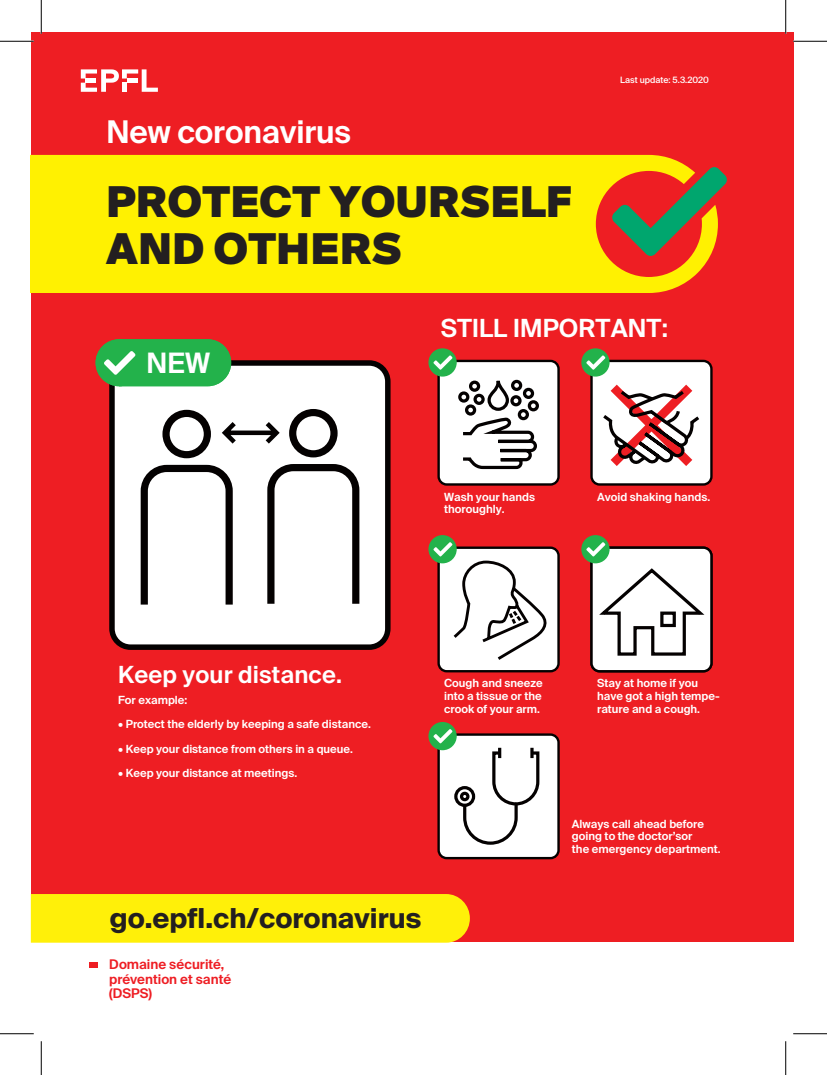
<style>
.page{position:relative;width:827px;height:1075px;background:#fff}
.page>*{position:absolute;margin:0;border:0;box-sizing:border-box;transform-origin:0 0}
.t1{font:900 42.5px/46.2px "Suisse Intl";letter-spacing:.005em;color:#231f20}
.t2{font:600 31.25px "Suisse Intl";letter-spacing:-.005em;color:#fff}
.t3{font:600 28.12px "Suisse Intl";color:#fff}
.t4{font:700 27.5px "Suisse Intl";color:#231f20}
.t5{font:600 25px "Suisse Intl";letter-spacing:.005em;color:#fff}
.t6{font:600 23.62px "Suisse Intl";letter-spacing:.005em;color:#fff}
.t7{font:600 13.38px/14.5px "Suisse Intl";color:#ee1d23}
.t8{font:600 11.25px/12.6px "Suisse Intl";color:#fff}
.t9{font:500 8.75px "Suisse Intl";color:#fff}
</style>
<div class="page">
<div style="left:31px;top:32px;width:762px;height:910px;background:#ee1e23"></div>
<div style="left:31px;top:155px;width:679px;height:138px;background:#fff101"></div>
<svg style="left:612px;top:167px;width:115px;height:89px"></svg>
<div style="left:31px;top:894px;width:439px;height:48px;background:#fff009"></div>
<svg style="left:81px;top:69px;width:77px;height:23px"></svg>
<div style="left:122px;top:83px;width:5px;height:9px;background:#fff"></div>
<hr style="left:127px;top:79px;width:10px;height:4px;background:#fff">
<div style="left:90px;top:962px;width:8px;height:6px;background:#ee1d23"></div>
<div style="left:438px;top:361px;width:120px;height:123px;background:#fff;border-radius:8px"></div>
<div style="left:437px;top:360px;width:122px;height:126px;border:2px solid #040101;border-radius:8px"></div>
<div style="left:469px;top:380px;width:11px;height:12px;border:3px solid #040101;border-radius:50%"></div>
<div style="left:511px;top:380px;width:11px;height:11px;border:3px solid #040101;border-radius:50%"></div>
<div style="left:510px;top:395px;width:11px;height:11px;border:3px solid #040101;border-radius:50%"></div>
<div style="left:523px;top:388px;width:11px;height:11px;border:3px solid #040101;border-radius:50%"></div>
<div style="left:528px;top:400px;width:11px;height:11px;border:3px solid #040101;border-radius:50%"></div>
<div style="left:518px;top:409px;width:11px;height:11px;border:3px solid #040101;border-radius:50%"></div>
<div style="left:487px;top:379px;width:22px;height:32px;border:3px solid #040101;border-radius:9px"></div>
<div style="left:473px;top:394px;width:11px;height:11px;border:3px solid #040101;border-radius:50%"></div>
<div style="left:458px;top:391px;width:11px;height:11px;border:3px solid #040101;border-radius:50%"></div>
<div style="left:465px;top:404px;width:11px;height:11px;border:3px solid #040101;border-radius:50%"></div>
<svg style="left:463px;top:416px;width:74px;height:54px"></svg>
<div style="left:428px;top:348px;width:29px;height:28px;background:#23b24b;border-radius:50%"></div>
<svg style="left:433px;top:355px;width:19px;height:15px"></svg>
<div style="left:438px;top:548px;width:120px;height:123px;background:#fff;border-radius:8px"></div>
<div style="left:437px;top:546px;width:122px;height:126px;border:2px solid #040101;border-radius:8px"></div>
<div style="left:428px;top:535px;width:29px;height:28px;background:#23b24b;border-radius:50%"></div>
<svg style="left:433px;top:542px;width:116px;height:119px"></svg>
<div style="left:438px;top:734px;width:120px;height:124px;background:#fff;border-radius:8px"></div>
<div style="left:437px;top:733px;width:122px;height:126px;border:2px solid #040101;border-radius:8px"></div>
<div style="left:454px;top:786px;width:21px;height:21px;border:3px solid #040101;border-radius:50%"></div>
<div style="left:460px;top:791px;width:9px;height:10px;border:3px solid #040101;border-radius:50%"></div>
<svg style="left:461px;top:748px;width:79px;height:97px"></svg>
<div style="left:428px;top:722px;width:29px;height:28px;background:#23b24b;border-radius:50%"></div>
<svg style="left:433px;top:729px;width:19px;height:14px"></svg>
<div style="left:591px;top:361px;width:120px;height:123px;background:#fff;border-radius:8px"></div>
<div style="left:590px;top:360px;width:122px;height:126px;border:2px solid #040101;border-radius:8px"></div>
<svg style="left:590px;top:385px;width:112px;height:101px"></svg>
<div style="left:581px;top:348px;width:28px;height:28px;background:#23b24b;border-radius:50%"></div>
<svg style="left:586px;top:355px;width:19px;height:15px"></svg>
<div style="left:112px;top:363px;width:276px;height:284px;background:#fff;border-radius:19px"></div>
<div style="left:109px;top:360px;width:281px;height:290px;border:5px solid #040101;border-radius:19px"></div>
<svg style="left:140px;top:409px;width:220px;height:196px"></svg>
<div style="left:591px;top:548px;width:120px;height:123px;background:#fff;border-radius:8px"></div>
<div style="left:590px;top:546px;width:122px;height:126px;border:2px solid #040101;border-radius:8px"></div>
<div style="left:581px;top:535px;width:28px;height:28px;background:#23b24b;border-radius:50%"></div>
<svg style="left:586px;top:542px;width:122px;height:117px"></svg>
<div style="left:96px;top:339px;width:47px;height:47px;background:#23b24b;border-radius:50%"></div>
<svg style="left:104px;top:339px;width:127px;height:47px"></svg>
<hr style="left:0;top:40px;width:34px;height:2px;background:#fff">
<hr style="left:40px;top:0;width:2px;height:34px;background:#fff">
<hr style="left:0;top:41px;width:34px;height:1px;background:#000">
<hr style="left:793px;top:41px;width:34px;height:1px;background:#000">
<hr style="left:0;top:1033px;width:34px;height:1px;background:#000">
<hr style="left:793px;top:1033px;width:34px;height:1px;background:#000">
<hr style="left:41px;top:0;width:1px;height:34px;background:#000">
<hr style="left:41px;top:1041px;width:1px;height:34px;background:#000">
<hr style="left:785px;top:0;width:1px;height:34px;background:#000">
<hr style="left:785px;top:1041px;width:1px;height:34px;background:#000">
<h2 class="t2" style="left:106px;top:114px;width:246px">New coronavirus</h2>
<h1 class="t1" style="left:106px;top:180px;width:467px">PROTECT YOURSELF<br>AND OTHERS</h1>
<p class="t9" style="left:620px;top:75px;width:90px">Last update: 5.3.2020</p>
<h3 class="t3" style="left:146px;top:347px;width:65px">NEW</h3>
<h3 class="t5" style="left:440px;top:313px;width:229px">STILL IMPORTANT:</h3>
<p class="t8" style="left:444px;top:490px;width:92px">Wash your hands thoroughly.</p>
<p class="t8" style="left:597px;top:490px;width:115px">Avoid shaking hands.</p>
<h3 class="t6" style="left:118px;top:661px;width:225px">Keep your distance.</h3>
<p class="t8" style="left:118px;top:694px;width:71px">For example:</p>
<p class="t8" style="left:118px;top:717px;width:254px">• Protect the elderly by keeping a safe distance.</p>
<p class="t8" style="left:118px;top:767px;width:180px">• Keep your distance at meetings.</p>
<p class="t8" style="left:118px;top:742px;width:236px">• Keep your distance from others in a queue.</p>
<p class="t8" style="left:444px;top:677px;width:100px;text-align:justify">Cough and sneeze into a tissue or the crook of your arm.</p>
<h3 class="t4" style="left:110px;top:902px;width:313px">go.epfl.ch/coronavirus</h3>
<p class="t7" style="left:109px;top:957px;width:123px">Domaine sécurité, prévention et santé (DSPS)</p>
<p class="t8" style="left:597px;top:677px;width:103px">Stay at home if you</p>
<p class="t8" style="left:597px;top:702px;width:104px">rature and a cough.</p>
<p class="t8" style="left:597px;top:689px;width:124px">have got a high tempe-</p>
<p class="t8" style="left:572px;top:817px;width:150px">Always call ahead before going to the doctor’sor<br>the emergency department.</p>
</div>
